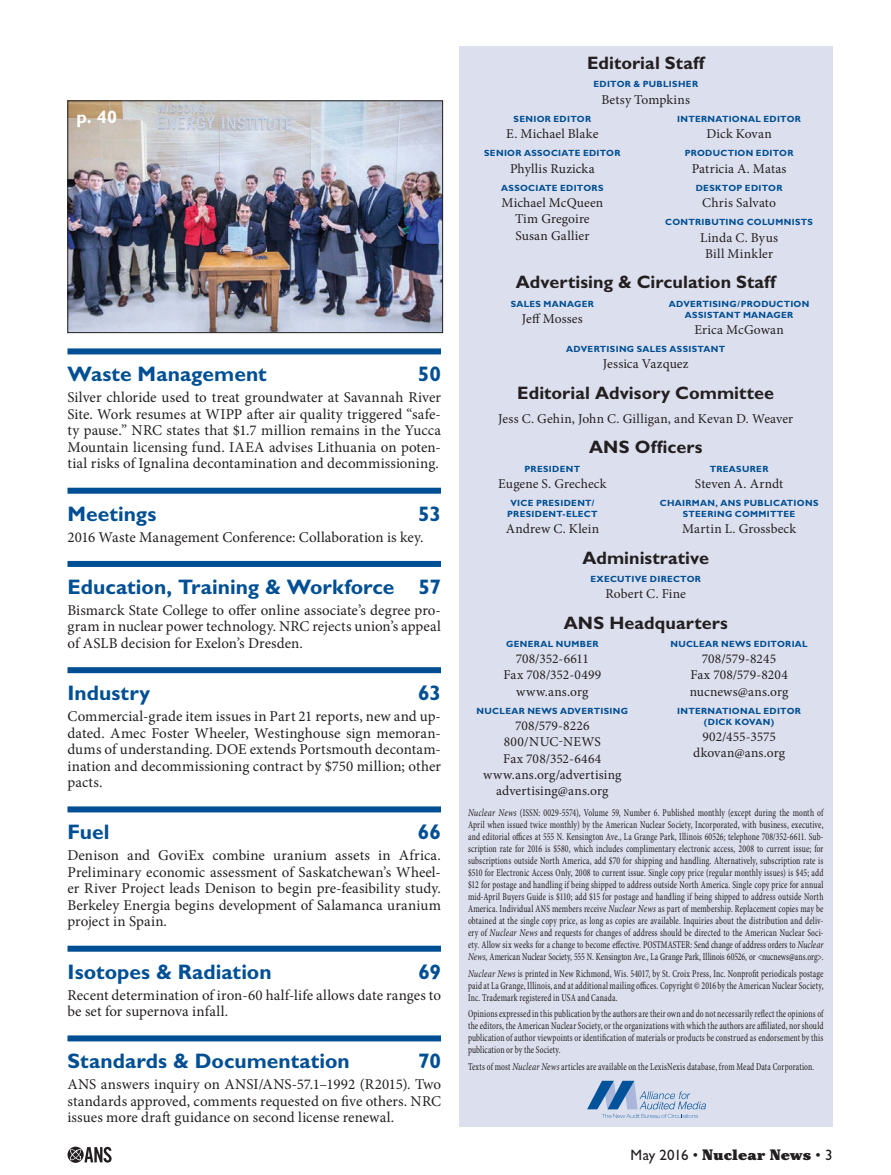
<style>
.page{position:relative;width:891px;height:1175px;background:#fff}
.page>*{position:absolute;margin:0;border:0;box-sizing:border-box;transform-origin:0 0}
.TOC_Head{font:700 21px "Gill Sans";color:#004f94}
.Masthead_Header{font:700 18px "Gill Sans";letter-spacing:.005em;color:#231f20}
.t1{font:700 18px "Gill Sans";color:#fff}
.TOC_Body{font:15px/16.5px "Minion Pro";color:#231f20;text-align:justify}
.t2{font:900 15px "Cheltenham";color:#231f20}
.Masthead_Body{font:13.5px/16.2px "Minion Pro";letter-spacing:.005em;color:#231f20;text-align:center}
.t3{font:condensed 10.5px/12px "Minion Pro";letter-spacing:.015em;color:#231f20;text-align:justify;scale:.8 1}
.Masthead_Body-2{font:700 9px/10.8px "Gill Sans";letter-spacing:.035em;color:#004f94;text-align:center}
.s1{font-style:italic;font-stretch:normal}
.s2{font-family:"Gill Sans";font-weight:400}
</style>
<div class="page">
<svg style="left:68px;top:1146px;width:16px;height:16px"></svg>
<svg style="left:70px;top:1146px;width:42px;height:16px"></svg>
<div style="left:68px;top:348px;width:373px;height:6px;background:#004f94"></div>
<div style="left:68px;top:488px;width:373px;height:6px;background:#004f94"></div>
<div style="left:68px;top:561px;width:373px;height:6px;background:#004f94"></div>
<div style="left:68px;top:667px;width:373px;height:6px;background:#004f94"></div>
<div style="left:68px;top:806px;width:373px;height:6px;background:#004f94"></div>
<div style="left:68px;top:945px;width:373px;height:6px;background:#004f94"></div>
<div style="left:68px;top:1035px;width:373px;height:6px;background:#004f94"></div>
<div style="left:459px;top:46px;width:373px;height:1080px;background:#dcdfed"></div>
<svg style="left:587px;top:1080px;width:119px;height:38px"></svg>
<img style="left:70px;top:103px;width:371px;height:228px">
<div style="left:68px;top:101px;width:375px;height:232px;border:1px solid #231f20"></div>
<p class="t1" style="left:77px;top:107px;width:42px">p. 40</p>
<p class="TOC_Head" style="left:68px;top:362px;width:201px">Waste Management</p>
<p class="TOC_Head" style="left:418px;top:362px;width:25px">50</p>
<p class="TOC_Body" style="left:68px;top:389px;width:375px">Silver chloride used to treat groundwater at Savannah River Site. Work resumes at WIPP after air quality triggered “safe&shy;ty pause.” NRC states that $1.7 million remains in the Yucca Mountain licensing fund. IAEA advises Lithuania on poten&shy;tial risks of Ignalina decontamination and decommissioning.</p>
<p class="TOC_Head" style="left:68px;top:501px;width:91px">Meetings</p>
<p class="TOC_Head" style="left:418px;top:501px;width:24px">53</p>
<p class="TOC_Body" style="left:68px;top:529px;width:358px">2016 Waste Management Conference: Collaboration is key.</p>
<p class="TOC_Head" style="left:68px;top:574px;width:375px">Education, Training &amp; Workforce 57</p>
<p class="TOC_Body" style="left:68px;top:602px;width:375px">Bismarck State College to offer online associate’s degree pro&shy;gram in nuclear power technology. NRC rejects union’s appeal of ASLB decision for Exelon’s Dresden.</p>
<p class="TOC_Head" style="left:68px;top:680px;width:84px">Industry</p>
<p class="TOC_Head" style="left:418px;top:680px;width:24px">63</p>
<p class="TOC_Body" style="left:68px;top:708px;width:375px">Commercial-grade item issues in Part 21 reports, new and up&shy;dated. Amec Foster Wheeler, Westinghouse sign memoran&shy;dums of understanding. DOE extends Portsmouth decontam&shy;ination and decommissioning contract by $750 million; other pacts.</p>
<p class="TOC_Head" style="left:68px;top:820px;width:44px">Fuel</p>
<p class="TOC_Head" style="left:418px;top:820px;width:25px">66</p>
<p class="TOC_Body" style="left:68px;top:847px;width:375px">Denison and GoviEx combine uranium assets in Africa.<br>Preliminary economic assessment of Saskatchewan’s Wheel&shy;er River Project leads Denison to begin pre-feasibility study.<br>Berkeley Energia begins development of Salamanca uranium project in Spain.</p>
<p class="TOC_Head" style="left:68px;top:959px;width:206px">Isotopes &amp; Radiation</p>
<p class="TOC_Head" style="left:418px;top:959px;width:24px">69</p>
<p class="TOC_Body" style="left:68px;top:986px;width:375px">Recent determination of iron-60 half-life allows date ranges to be set for supernova infall.</p>
<p class="TOC_Head" style="left:68px;top:1048px;width:284px">Standards &amp; Documentation</p>
<p class="TOC_Head" style="left:418px;top:1048px;width:24px">70</p>
<p class="TOC_Body" style="left:68px;top:1076px;width:375px">ANS answers inquiry on ANSI/ANS-57.1–1992 (R2015). Two standards approved, comments requested on five others. NRC issues more draft guidance on second license renewal.</p>
<p class="Masthead_Header" style="left:587px;top:52px;width:119px">Editorial Staff</p>
<p class="Masthead_Body-2" style="left:593px;top:79px;width:106px">EDITOR &amp; PUBLISHER</p>
<p class="Masthead_Body" style="left:601px;top:91px;width:90px">Betsy Tompkins</p>
<p class="Masthead_Body-2" style="left:514px;top:113px;width:79px">SENIOR EDITOR</p>
<p class="Masthead_Body" style="left:506px;top:126px;width:94px">E. Michael Blake</p>
<p class="Masthead_Body-2" style="left:484px;top:148px;width:138px">SENIOR ASSOCIATE EDITOR</p>
<p class="Masthead_Body" style="left:510px;top:160px;width:86px">Phyllis Ruzicka</p>
<p class="Masthead_Body-2" style="left:501px;top:182px;width:104px">ASSOCIATE EDITORS</p>
<p class="Masthead_Body" style="left:501px;top:195px;width:103px">Michael McQueen<br>Tim Gregoire<br>Susan Gallier</p>
<p class="Masthead_Body-2" style="left:677px;top:113px;width:125px">INTERNATIONAL EDITOR</p>
<p class="Masthead_Body" style="left:706px;top:126px;width:67px">Dick Kovan</p>
<p class="Masthead_Body-2" style="left:685px;top:148px;width:110px">PRODUCTION EDITOR</p>
<p class="Masthead_Body" style="left:692px;top:160px;width:96px">Patricia A. Matas</p>
<p class="Masthead_Body-2" style="left:696px;top:182px;width:88px">DESKTOP EDITOR</p>
<p class="Masthead_Body" style="left:702px;top:195px;width:75px">Chris Salvato</p>
<p class="Masthead_Body-2" style="left:665px;top:217px;width:149px">CONTRIBUTING COLUMNISTS</p>
<p class="Masthead_Body" style="left:700px;top:229px;width:79px">Linda C. Byus<br>Bill Minkler</p>
<p class="Masthead_Header" style="left:516px;top:272px;width:261px">Advertising &amp; Circulation Staff</p>
<p class="Masthead_Body-2" style="left:511px;top:298px;width:85px">SALES MANAGER</p>
<p class="Masthead_Body" style="left:522px;top:310px;width:62px">Jeff Mosses</p>
<p class="Masthead_Body-2" style="left:669px;top:298px;width:142px">ADVERTISING/PRODUCTION<br>ASSISTANT MANAGER</p>
<p class="Masthead_Body" style="left:694px;top:321px;width:91px">Erica McGowan</p>
<p class="Masthead_Body-2" style="left:566px;top:343px;width:160px">ADVERTISING SALES ASSISTANT</p>
<p class="Masthead_Body" style="left:603px;top:356px;width:87px">Jessica Vazquez</p>
<p class="Masthead_Header" style="left:517px;top:382px;width:258px">Editorial Advisory Committee</p>
<p class="Masthead_Body" style="left:498px;top:410px;width:296px">Jess C. Gehin, John C. Gilligan, and Kevan D. Weaver</p>
<p class="Masthead_Header" style="left:589px;top:436px;width:115px">ANS Officers</p>
<p class="Masthead_Body-2" style="left:525px;top:463px;width:57px">PRESIDENT</p>
<p class="Masthead_Body" style="left:498px;top:475px;width:110px">Eugene S. Grecheck</p>
<p class="Masthead_Body-2" style="left:507px;top:497px;width:92px">VICE PRESIDENT/<br>PRESIDENT-ELECT</p>
<p class="Masthead_Body" style="left:506px;top:520px;width:95px">Andrew C. Klein</p>
<p class="Masthead_Body-2" style="left:710px;top:463px;width:60px">TREASURER</p>
<p class="Masthead_Body" style="left:695px;top:475px;width:90px">Steven A. Arndt</p>
<p class="Masthead_Body-2" style="left:660px;top:497px;width:160px">CHAIRMAN, ANS PUBLICATIONS<br>STEERING COMMITTEE</p>
<p class="Masthead_Body" style="left:682px;top:520px;width:116px">Martin L. Grossbeck</p>
<p class="Masthead_Header" style="left:582px;top:547px;width:128px">Administrative</p>
<p class="Masthead_Body-2" style="left:590px;top:573px;width:112px">EXECUTIVE DIRECTOR</p>
<p class="Masthead_Body" style="left:606px;top:586px;width:82px">Robert C. Fine</p>
<p class="Masthead_Header" style="left:564px;top:612px;width:166px">ANS Headquarters</p>
<p class="Masthead_Body-2" style="left:506px;top:638px;width:94px">GENERAL NUMBER</p>
<p class="Masthead_Body" style="left:504px;top:651px;width:99px">708/352-6611<br>Fax 708/352-0499 www.ans.org</p>
<p class="Masthead_Body-2" style="left:477px;top:705px;width:153px">NUCLEAR NEWS ADVERTISING</p>
<p class="Masthead_Body" style="left:483px;top:718px;width:140px">708/579-8226<br>800/NUC-NEWS<br>Fax 708/352-6464 www.ans.org/advertising advertising@ans.org</p>
<p class="Masthead_Body-2" style="left:670px;top:638px;width:139px">NUCLEAR NEWS EDITORIAL</p>
<p class="Masthead_Body" style="left:690px;top:651px;width:100px">708/579-8245<br>Fax 708/579-8204 nucnews@ans.org</p>
<p class="Masthead_Body-2" style="left:677px;top:705px;width:125px">INTERNATIONAL EDITOR (DICK KOVAN)</p>
<p class="Masthead_Body" style="left:693px;top:728px;width:93px">902/455-3575 dkovan@ans.org</p>
<p class="t3" style="left:468px;top:807px;width:446px"><span class="s1">Nuclear News</span> (ISSN: 0029-5574), Volume 59, Number 6. Published monthly (except during the month of April when issued twice monthly) by the American Nuclear Society, Incorporated, with business, executive, and editorial offices at 555 N. Kensington Ave., La Grange Park, Illinois 60526; telephone 708/352-6611. Sub&shy;scription rate for 2016 is $580, which includes complimentary electronic access, 2008 to current issue; for subscriptions outside North America, add $70 for shipping and handling. Alternatively, subscription rate is $510 for Electronic Access Only, 2008 to current issue. Single copy price (regular monthly issues) is $45; add $12 for postage and handling if being shipped to address outside North America. Single copy price for annual mid-April Buyers Guide is $110; add $15 for postage and handling if being shipped to address outside North America. Individual ANS members receive <span class="s1">Nuclear News</span> as part of membership. Replacement copies may be obtained at the single copy price, as long as copies are available. Inquiries about the distribution and deliv&shy;ery of <span class="s1">Nuclear News</span> and requests for changes of address should be directed to the American Nuclear Soci&shy;ety. Allow six weeks for a change to become effective. POSTMASTER: Send change of address orders to <span class="s1">Nuclear News</span>, American Nuclear Society, 555 N. Kensington Ave., La Grange Park, Illinois 60526, or &lt;nucnews@ans.org&gt;.</p>
<p class="t3" style="left:468px;top:967px;width:446px"><span class="s1">Nuclear News</span> is printed in New Richmond, Wis. 54017, by St. Croix Press, Inc. Nonprofit periodicals postage paid at La Grange, Illinois, and at additional mailing offices. Copyright © 2016 by the American Nuclear Society, Inc. Trademark registered in USA and Canada.</p>
<p class="t3" style="left:468px;top:1008px;width:446px">Opinions expressed in this publication by the authors are their own and do not necessarily reflect the opinions of the editors, the American Nuclear Society, or the organizations with which the authors are affiliated, nor should publication of author viewpoints or identification of materials or products be construed as endorsement by this publication or by the Society.</p>
<p class="t3" style="left:468px;top:1060px;width:434px">Texts of most <span class="s1">Nuclear News</span> articles are available on the LexisNexis database, from Mead Data Corporation.</p>
<p class="t2" style="left:631px;top:1145px;width:203px"><span class="s2">May 2016 •</span> Nuclear News <span class="s2">• 3</span></p>
</div>
